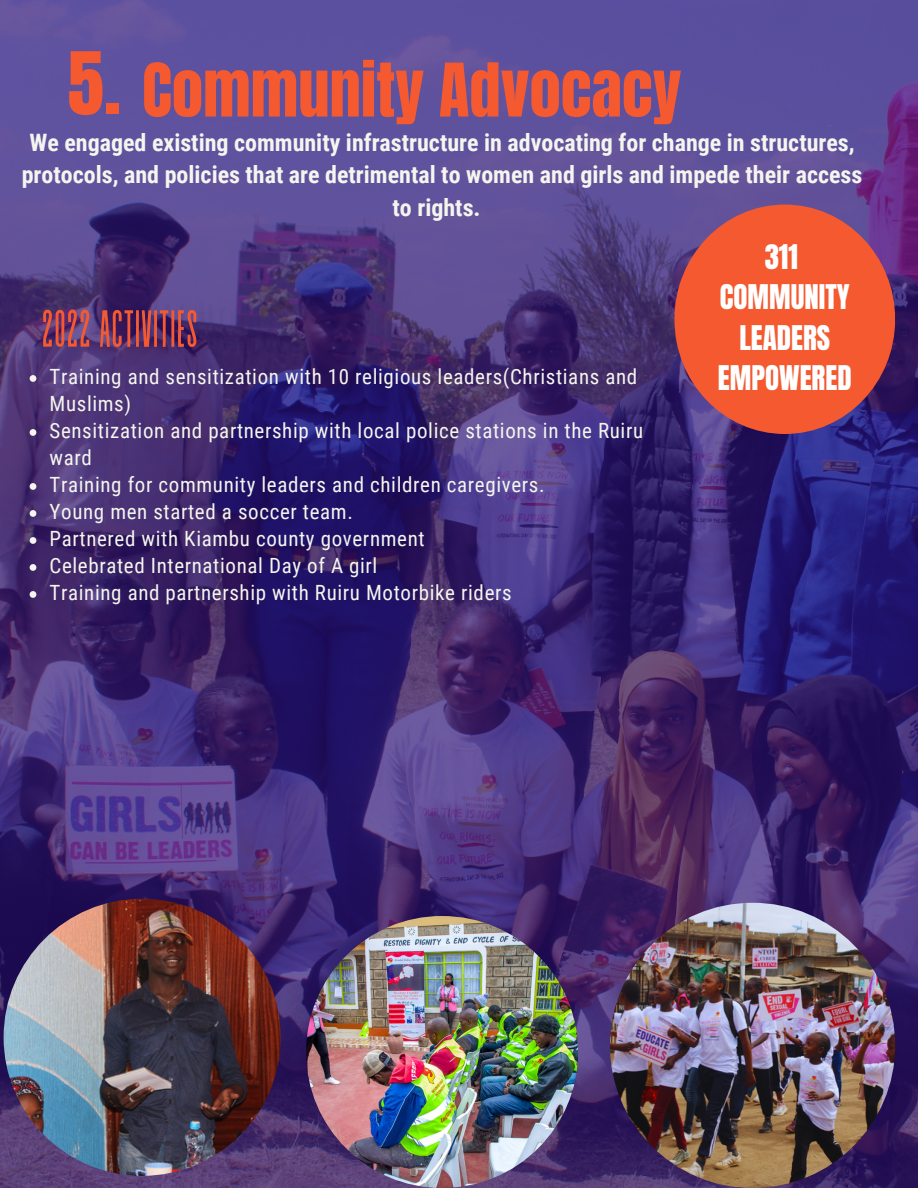
<style>
.page{position:relative;width:918px;height:1188px;background:#fff}
.page>*{position:absolute;margin:0;border:0;box-sizing:border-box;transform-origin:0 0}
.t1{font:62.7px "Anton";color:#f4592f}
.t2{font:52.35px "Revive 80 Tall";color:#f4592f}
.t3{font:28.95px/40.5px "Anton";color:#fff;text-align:center}
.t4{font:700 24px/32.7px "Roboto Condensed";color:#f5f5ef;text-align:center}
.t5{font:21px/27px "Roboto Condensed";letter-spacing:.03em;color:#f5f5ef}
.s1{font-size:73.2px}
</style>
<div class="page">
<img style="left:0;top:0;width:918px;height:1188px">
<div style="left:674px;top:205px;width:221px;height:229px;background:#f4592f;border-radius:50%"></div>
<img style="left:4px;top:899px;width:277px;height:277px;border-radius:50%">
<img style="left:306px;top:916px;width:272px;height:272px;border-radius:50%">
<img style="left:610px;top:903px;width:285px;height:285px;border-radius:50%">
<svg style="left:30px;top:375px;width:6px;height:7px"></svg>
<svg style="left:30px;top:429px;width:6px;height:7px"></svg>
<svg style="left:30px;top:483px;width:6px;height:7px"></svg>
<svg style="left:30px;top:510px;width:6px;height:7px"></svg>
<svg style="left:30px;top:537px;width:6px;height:7px"></svg>
<svg style="left:30px;top:564px;width:6px;height:7px"></svg>
<svg style="left:30px;top:591px;width:6px;height:7px"></svg>
<h1 class="t1" style="left:68px;top:45px;width:616px"><span class="s1">5.</span> Community Advocacy</h1>
<p class="t4" style="left:22px;top:126px;width:842px">We engaged existing community infrastructure in advocating for change in structures, protocols, and policies that are detrimental to women and girls and impede their access to rights.</p>
<h2 class="t2" style="left:41px;top:302px;width:158px">2022 ACTIVITIES</h2>
<p class="t5" style="left:50px;top:363px;width:595px">Training and sensitization with 10 religious leaders(Christians and Muslims)<br>Sensitization and partnership with local police stations in the Ruiru ward<br>Training for community leaders and children caregivers.<br>Young men started a soccer team.<br>Partnered with Kiambu county government<br>Celebrated International Day of A girl<br>Training and partnership with Ruiru Motorbike riders</p>
<h3 class="t3" style="left:718px;top:237px;width:135px">311<br>COMMUNITY<br>LEADERS<br>EMPOWERED</h3>
</div>
